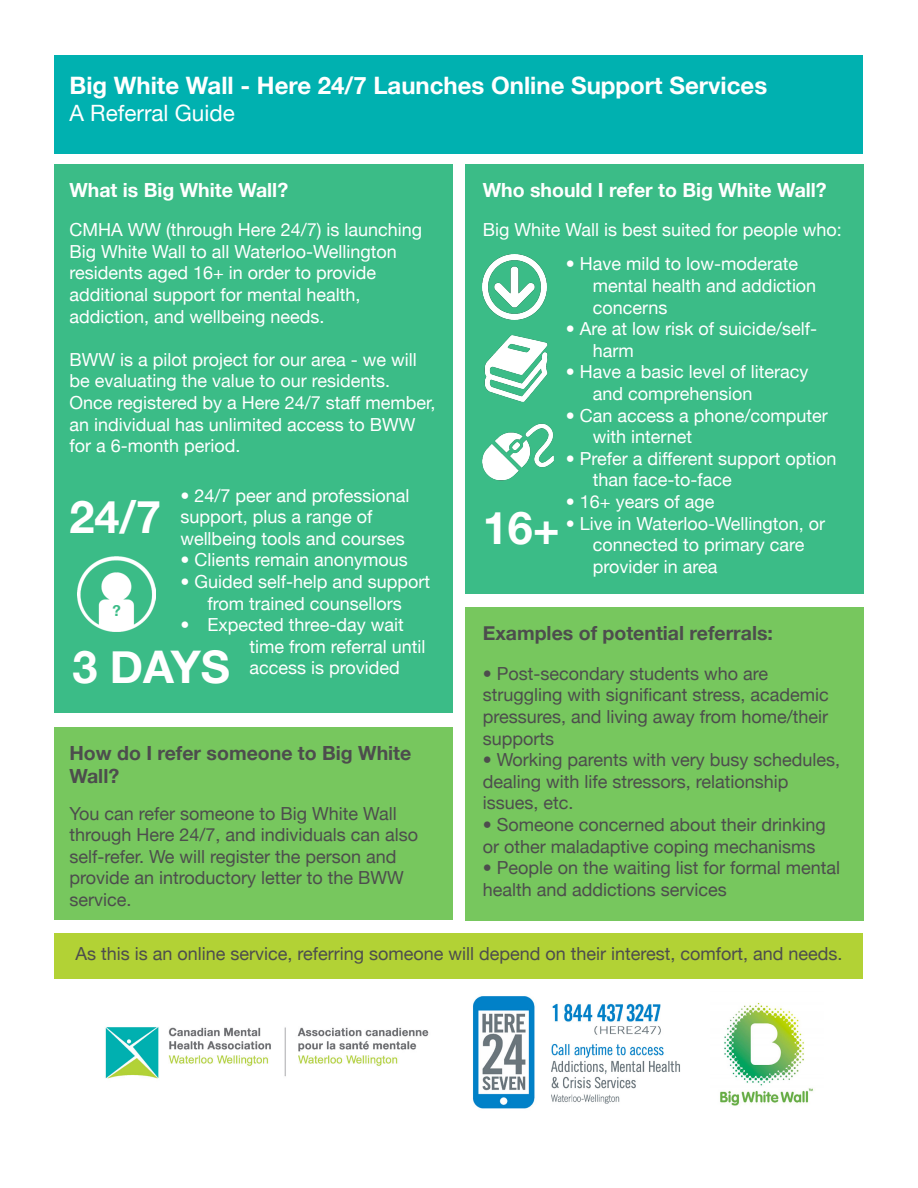
<style>
.page{position:relative;width:918px;height:1188px;background:#fff}
.page>*{position:absolute;margin:0;border:0;box-sizing:border-box;transform-origin:0 0}
.t1{font:700 45px "Helvetica Neue";color:#fff}
.t2{font:700 24px "Helvetica Neue";color:#fff}
.t3{font:22.5px "Helvetica Neue";color:#fff}
.t4{font:700 19.5px/23.4px "Helvetica Neue";color:#4d4d4d}
.t5{font:700 19.5px "Helvetica Neue";color:#fff}
.t6{font:18px/21.6px "Helvetica Neue";color:#fff}
.t7{font:18px/21.6px "Helvetica Neue";color:#4d4d4d}
.t8{font:700 15px "Helvetica Neue";color:#3bbc87}
</style>
<div class="page">
<div style="left:55px;top:55px;width:808px;height:98px;background:#00b1b0"></div>
<div style="left:54px;top:164px;width:398px;height:549px;background:#3bbc87"></div>
<div style="left:54px;top:728px;width:398px;height:192px;background:#77c75e"></div>
<div style="left:55px;top:933px;width:808px;height:45px;background:#b2d235"></div>
<div style="left:466px;top:164px;width:398px;height:430px;background:#3bbc87"></div>
<div style="left:466px;top:607px;width:398px;height:313px;background:#77c75e"></div>
<img style="left:483px;top:255px;width:64px;height:65px">
<img style="left:484px;top:335px;width:64px;height:67px">
<img style="left:483px;top:423px;width:71px;height:58px">
<img style="left:78px;top:556px;width:77px;height:75px">
<img style="left:105px;top:1027px;width:324px;height:52px">
<img style="left:473px;top:996px;width:207px;height:113px">
<img style="left:720px;top:1002px;width:93px;height:104px">
<p class="t2" style="left:69px;top:70px;width:699px">Big White Wall - Here 24/7 Launches Online Support Services</p>
<p class="t3" style="left:69px;top:99px;width:167px">A Referral Guide</p>
<p class="t5" style="left:69px;top:178px;width:220px">What is Big White Wall?</p>
<p class="t5" style="left:483px;top:178px;width:346px">Who should I refer to Big White Wall?</p>
<p class="t6" style="left:69px;top:219px;width:354px">CMHA WW (through Here 24/7) is launching</p>
<p class="t6" style="left:483px;top:219px;width:361px">Big White Wall is best suited for people who:</p>
<p class="t6" style="left:69px;top:240px;width:329px">Big White Wall to all Waterloo-Wellington</p>
<p class="t6" style="left:69px;top:262px;width:308px">residents aged 16+ in order to provide</p>
<p class="t6" style="left:69px;top:283px;width:293px">additional support for mental health,</p>
<p class="t6" style="left:69px;top:305px;width:257px">addiction, and wellbeing needs.</p>
<p class="t6" style="left:69px;top:348px;width:368px">BWW is a pilot project for our area - we will be evaluating the value to our residents.<br>Once registered by a Here 24/7 staff member, an individual has unlimited access to BWW for a 6-month period.</p>
<p class="t6" style="left:593px;top:253px;width:225px;text-indent:-27px">• Have mild to low-moderate mental health and addiction concerns</p>
<p class="t6" style="left:593px;top:318px;width:226px;text-indent:-27px">• Are at low risk of suicide/self&shy;harm</p>
<p class="t6" style="left:593px;top:361px;width:217px;text-indent:-27px">• Have a basic level of literacy and comprehension</p>
<p class="t6" style="left:593px;top:404px;width:237px;text-indent:-27px">• Can access a phone/computer with internet</p>
<p class="t6" style="left:593px;top:447px;width:245px;text-indent:-27px">• Prefer a different support option than face-to-face</p>
<p class="t6" style="left:566px;top:491px;width:150px">• 16+ years of age</p>
<p class="t6" style="left:593px;top:512px;width:234px;text-indent:-27px">• Live in Waterloo-Wellington, or connected to primary care provider in area</p>
<p class="t6" style="left:180px;top:484px;width:231px">• 24/7 peer and professional</p>
<p class="t6" style="left:180px;top:506px;width:194px">support, plus a range of</p>
<p class="t6" style="left:180px;top:527px;width:226px">wellbeing tools and courses</p>
<p class="t6" style="left:180px;top:549px;width:229px">• Clients remain anonymous</p>
<p class="t6" style="left:180px;top:570px;width:251px;text-align:center">• Guided self-help and support from trained counsellors</p>
<p class="t6" style="left:249px;top:614px;width:178px;text-indent:-69px">• Expected three-day wait time from referral until access is provided</p>
<p class="t1" style="left:69px;top:489px;width:93px">24/7</p>
<p class="t1" style="left:483px;top:500px;width:79px">16+</p>
<p class="t8" style="left:112px;top:602px;width:10px">?</p>
<p class="t4" style="left:483px;top:621px;width:292px">Examples of potential referrals:</p>
<p class="t1" style="left:72px;top:639px;width:159px">3 DAYS</p>
<p class="t7" style="left:483px;top:662px;width:287px">• Post-secondary students who are</p>
<p class="t7" style="left:483px;top:684px;width:348px">struggling with significant stress, academic</p>
<p class="t7" style="left:483px;top:705px;width:347px">pressures, and living away from home/their</p>
<p class="t7" style="left:483px;top:727px;width:73px">supports</p>
<p class="t7" style="left:483px;top:749px;width:359px">• Working parents with very busy schedules,</p>
<p class="t7" style="left:483px;top:770px;width:307px">dealing with life stressors, relationship</p>
<p class="t7" style="left:483px;top:792px;width:92px">issues, etc.</p>
<p class="t7" style="left:483px;top:813px;width:345px">• Someone concerned about their drinking</p>
<p class="t7" style="left:483px;top:835px;width:334px">or other maladaptive coping mechanisms</p>
<p class="t7" style="left:483px;top:857px;width:359px">• People on the waiting list for formal mental</p>
<p class="t7" style="left:483px;top:878px;width:246px">health and addictions services</p>
<p class="t4" style="left:69px;top:741px;width:343px">How do I refer someone to Big White<br>Wall?</p>
<p class="t7" style="left:69px;top:802px;width:350px">You can refer someone to Big White Wall through Here 24/7, and individuals can also self-refer. We will register the person and provide an introductory letter to the BWW service.</p>
<p class="t7" style="left:75px;top:943px;width:769px">As this is an online service, referring someone will depend on their interest, comfort, and needs.</p>
</div>
